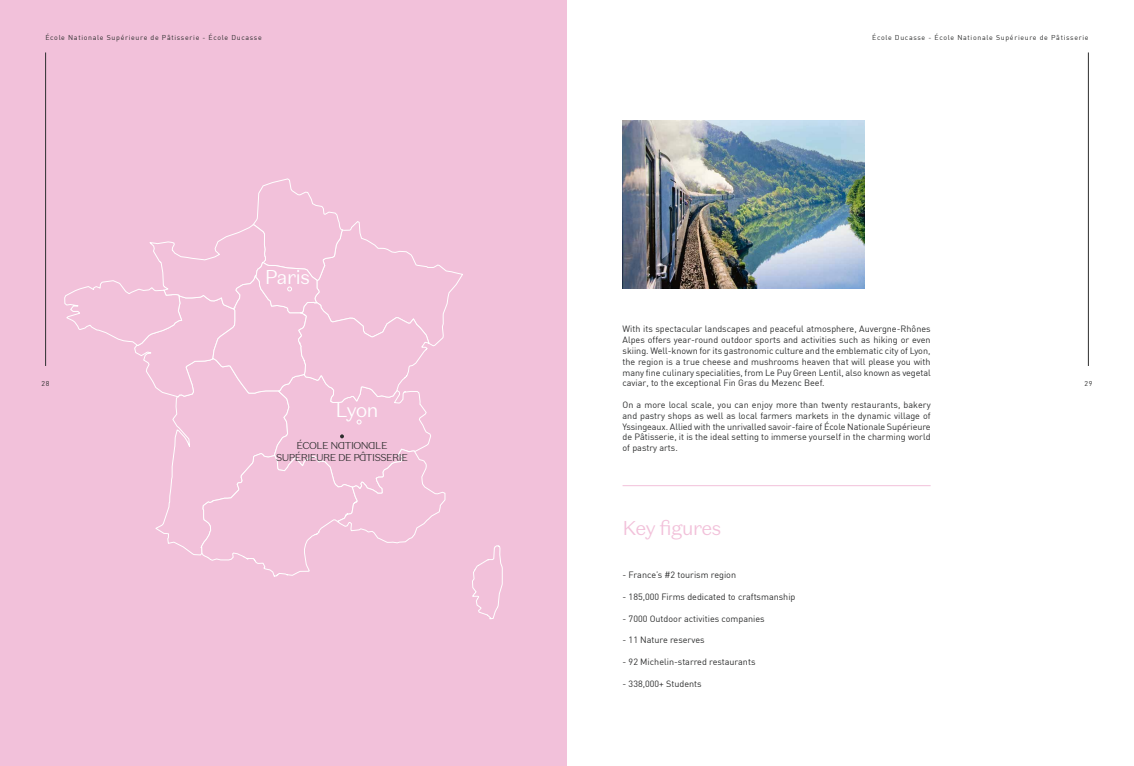
<style>
.page{position:relative;width:1134px;height:766px;background:#fff}
.page>*{position:absolute;margin:0;border:0;box-sizing:border-box;transform-origin:0 0}
.t1{font:300 20px "Domaine Sans Text Ducasse";letter-spacing:-.05em;color:#f2c1da}
.t2{font:300 20px "Domaine Sans Text Ducasse";letter-spacing:-.05em;color:#fff}
.t3{font:300 10px/12px "Domaine Sans Text Ducasse";letter-spacing:-.05em;color:#2d2e2e;text-align:center}
.t4{font:9px/10.8px "DIN";color:#2d2e2e;text-align:justify}
.t5{font:7px "DIN";letter-spacing:.1em;color:#2d2e2e}
</style>
<div class="page">
<div style="left:0;top:0;width:567px;height:765px;background:#f2c1da"></div>
<svg style="left:472px;top:545px;width:31px;height:75px"></svg>
<hr style="left:622px;top:485px;width:309px;height:1px;background:#f2c1da">
<svg style="left:64px;top:178px;width:399px;height:399px"></svg>
<img style="left:622px;top:120px;width:242px;height:169px">
<hr style="left:45px;top:52px;width:1px;height:314px;background:#2d2e2e">
<hr style="left:1088px;top:52px;width:1px;height:314px;background:#2d2e2e">
<p class="t5" style="left:45px;top:33px;width:218px">École Nationale Supérieure de Pâtisserie - École Ducasse</p>
<p class="t5" style="left:41px;top:379px;width:10px">28</p>
<h1 class="t2" style="left:265px;top:264px;width:47px">Paris</h1>
<h1 class="t2" style="left:335px;top:397px;width:45px">Lyon</h1>
<p class="t3" style="left:276px;top:439px;width:133px">ÉCOLE NATIONALE<br>SUPÉRIEURE DE PÂTISSERIE</p>
<p class="t5" style="left:872px;top:33px;width:218px">École Ducasse - École Nationale Supérieure de Pâtisserie</p>
<p class="t4" style="left:622px;top:323px;width:310px">With its spectacular landscapes and peaceful atmosphere, Auvergne-Rhônes Alpes offers year-round outdoor sports and activities such as hiking or even skiing. Well-known for its gastronomic culture and the emblematic city of Lyon, the region is a true cheese and mushrooms heaven that will please you with many fine culinary specialities, from Le Puy Green Lentil, also known as vegetal caviar, to the exceptional Fin Gras du Mezenc Beef.</p>
<p class="t4" style="left:622px;top:399px;width:310px">On a more local scale, you can enjoy more than twenty restaurants, bakery and pastry shops as well as local farmers markets in the dynamic village of Yssingeaux. Allied with the unrivalled savoir-faire of École Nationale Supérieure de Pâtisserie, it is the ideal setting to immerse yourself in the charming world of pastry arts.</p>
<h1 class="t1" style="left:622px;top:515px;width:100px">Key figures</h1>
<p class="t4" style="left:622px;top:569px;width:115px">- France’s #2 tourism region</p>
<p class="t4" style="left:622px;top:591px;width:174px">- 185,000 Firms dedicated to craftsmanship</p>
<p class="t4" style="left:622px;top:612px;width:144px">- 7000 Outdoor activities companies</p>
<p class="t4" style="left:622px;top:634px;width:84px">- 11 Nature reserves</p>
<p class="t4" style="left:622px;top:656px;width:134px">- 92 Michelin-starred restaurants</p>
<p class="t4" style="left:622px;top:677px;width:81px">- 338,000+ Students</p>
<p class="t5" style="left:1084px;top:379px;width:10px">29</p>
</div>
